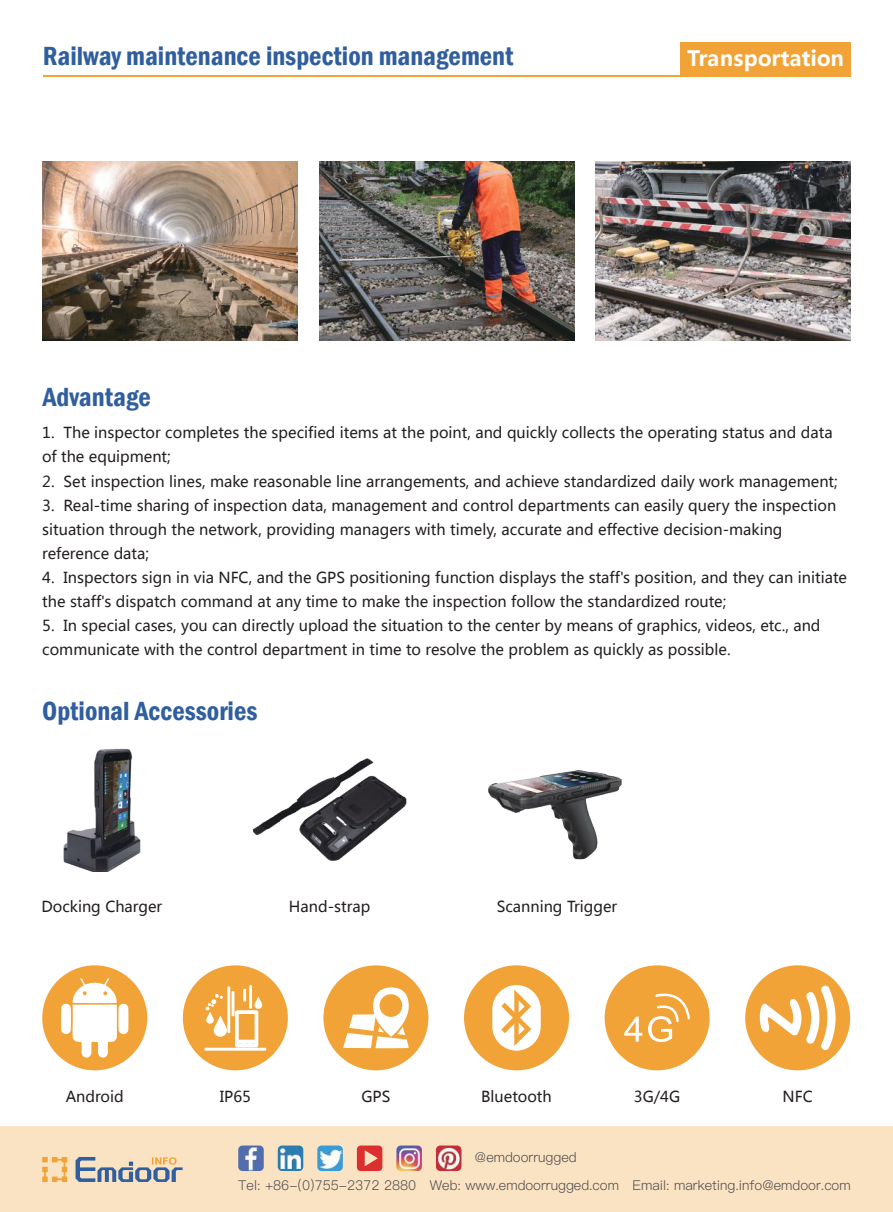
<style>
.page{position:relative;width:893px;height:1212px;background:#fff}
.page>*{position:absolute;margin:0;border:0;box-sizing:border-box;transform-origin:0 0}
.t1{font:600 condensed 27px "Franklin Gothic";color:#305e9e}
.t2{font:700 21px "Microsoft Ya Hei";color:#fff}
.t3{font:15px/24px "Microsoft Ya Hei";color:#241f1f}
.t4{font:13.5px "Ping Fang SC Regular";color:#4e4b4c}
</style>
<div class="page">
<div style="left:605px;top:965px;width:105px;height:105px;background:#f1a337;border-radius:50%"></div>
<svg style="left:624px;top:993px;width:66px;height:49px"></svg>
<div style="left:745px;top:965px;width:105px;height:105px;background:#f1a337;border-radius:50%"></div>
<div style="left:42px;top:965px;width:105px;height:105px;background:#f1a337;border-radius:50%"></div>
<div style="left:183px;top:965px;width:105px;height:105px;background:#f1a337;border-radius:50%"></div>
<svg style="left:204px;top:985px;width:62px;height:65px"></svg>
<div style="left:323px;top:965px;width:105px;height:105px;background:#f1a337;border-radius:50%"></div>
<div style="left:464px;top:965px;width:105px;height:105px;background:#f1a337;border-radius:50%"></div>
<svg style="left:492px;top:985px;width:49px;height:65px"></svg>
<div style="left:0;top:1127px;width:893px;height:85px;background:#fae3c3"></div>
<svg style="left:76px;top:1157px;width:107px;height:25px"></svg>
<svg style="left:42px;top:1157px;width:25px;height:25px"></svg>
<svg style="left:357px;top:1145px;width:25px;height:26px"></svg>
<img style="left:238px;top:1145px;width:26px;height:26px">
<img style="left:278px;top:1145px;width:25px;height:26px">
<img style="left:317px;top:1145px;width:26px;height:26px">
<img style="left:396px;top:1145px;width:26px;height:26px">
<img style="left:436px;top:1145px;width:25px;height:26px">
<div style="left:681px;top:43px;width:170px;height:34px;background:#f1a337"></div>
<hr style="left:43px;top:75px;width:689px;height:2px;background:#f1a337">
<svg style="left:760px;top:985px;width:76px;height:65px"></svg>
<svg style="left:61px;top:978px;width:68px;height:81px"></svg>
<img style="left:43px;top:162px;width:255px;height:178px">
<img style="left:319px;top:162px;width:255px;height:178px">
<img style="left:596px;top:162px;width:255px;height:178px">
<svg style="left:343px;top:987px;width:66px;height:61px"></svg>
<img style="left:488px;top:770px;width:134px;height:89px">
<img style="left:63px;top:749px;width:77px;height:123px">
<img style="left:253px;top:758px;width:153px;height:103px">
<h1 class="t1" style="left:43px;top:38px;width:472px">Railway maintenance inspection management</h1>
<h2 class="t2" style="left:687px;top:44px;width:158px">Transportation</h2>
<h1 class="t1" style="left:43px;top:378px;width:110px">Advantage</h1>
<p class="t3" style="left:42px;top:421px;width:792px">1. The inspector completes the specified items at the point, and quickly collects the operating status and data of the equipment;</p>
<p class="t3" style="left:42px;top:469px;width:797px">2. Set inspection lines, make reasonable line arrangements, and achieve standardized daily work management;</p>
<p class="t3" style="left:42px;top:493px;width:795px">3. Real-time sharing of inspection data, management and control departments can easily query the inspection situation through the network, providing managers with timely, accurate and effective decision-making reference data;</p>
<p class="t3" style="left:42px;top:565px;width:806px">4. Inspectors sign in via NFC, and the GPS positioning function displays the staff's position, and they can initiate the staff's dispatch command at any time to make the inspection follow the standardized route;</p>
<p class="t3" style="left:42px;top:613px;width:780px">5. In special cases, you can directly upload the situation to the center by means of graphics, videos, etc., and communicate with the control department in time to resolve the problem as quickly as possible.</p>
<h1 class="t1" style="left:42px;top:693px;width:217px">Optional Accessories</h1>
<p class="t3" style="left:41px;top:894px;width:122px">Docking Charger</p>
<p class="t3" style="left:289px;top:894px;width:83px">Hand-strap</p>
<p class="t3" style="left:497px;top:894px;width:122px">Scanning Trigger</p>
<p class="t3" style="left:66px;top:1084px;width:60px">Android</p>
<p class="t3" style="left:220px;top:1084px;width:33px">IP65</p>
<p class="t3" style="left:361px;top:1084px;width:30px">GPS</p>
<p class="t3" style="left:481px;top:1084px;width:72px">Bluetooth</p>
<p class="t3" style="left:634px;top:1084px;width:48px">3G/4G</p>
<p class="t3" style="left:783px;top:1084px;width:32px">NFC</p>
<p class="t4" style="left:475px;top:1149px;width:103px">@emdoorrugged</p>
<p class="t4" style="left:238px;top:1177px;width:614px">Tel: +86-(0)755-2372 2880 Web: www.emdoorrugged.com Email: marketing.info@emdoor.com</p>
</div>
